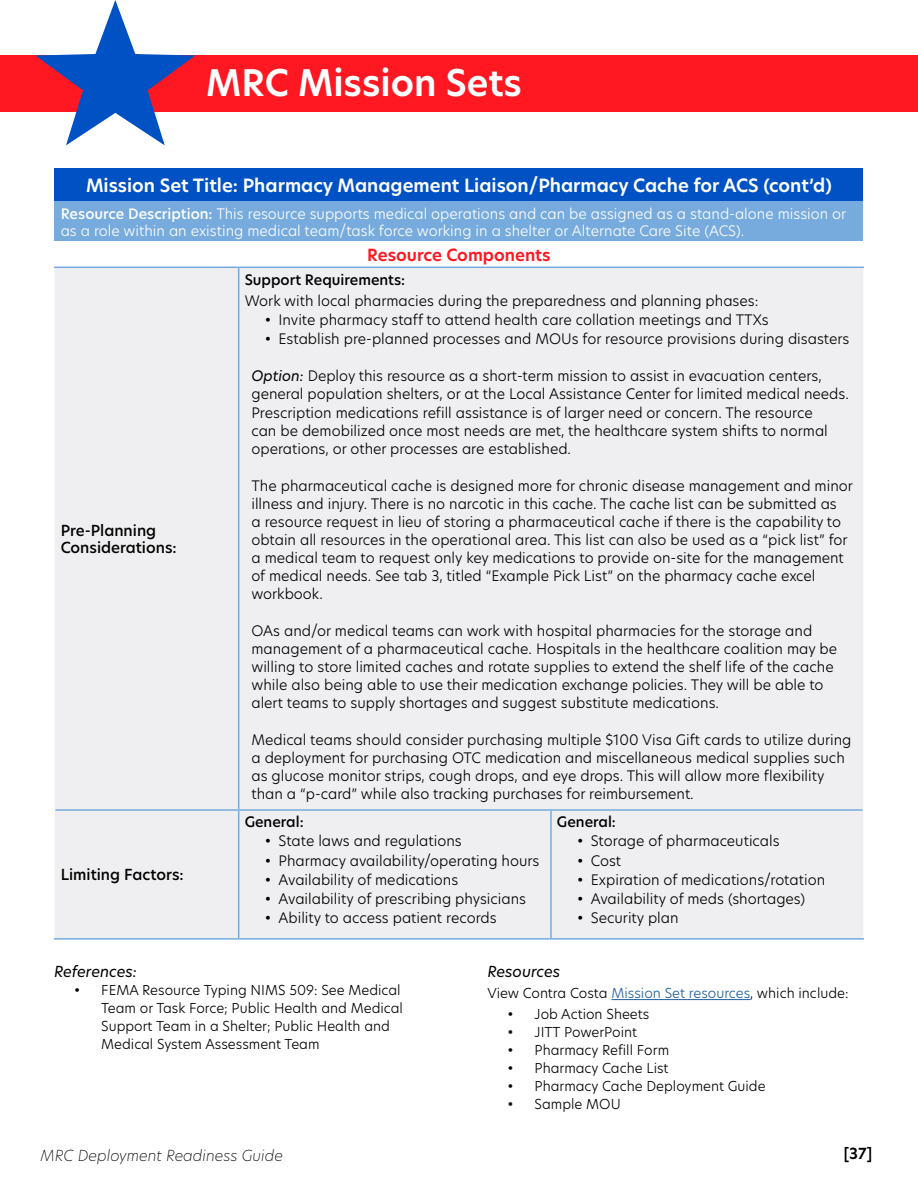
<style>
.page{position:relative;width:918px;height:1188px;background:#fff}
.page>*{position:absolute;margin:0;border:0;box-sizing:border-box;transform-origin:0 0}
.t1{font:600 36px "Hero New";color:#fff}
.t2{font:600 18px "Hero New";color:#fff}
.t3{font:600 16.5px "Hero New";color:#ff1721}
.t4{font:500 15px/16.5px "Hero New";color:#000}
.t5{font:italic 200 15px "Hero New";color:#000}
.t6{font:italic 15px "Hero New";color:#000}
.t7{font:600 15px "Hero New";color:#000}
.t8{font:300 14.25px/18px "Hero New";color:#000}
.t9{font:300 14.25px/17.1px "Hero New";color:#fff}
.t10{font:500 14.25px "Hero New";color:#000}
.t11{font:300 13.5px/18px "Hero New";color:#000}
.s1{font-weight:500}
.s2{font-weight:400;font-style:italic}
.s3{color:#215e9e}
</style>
<div class="page">
<div style="left:0;top:55px;width:918px;height:56px;background:#ff1721"></div>
<svg style="left:33px;top:0;width:164px;height:146px"></svg>
<div style="left:55px;top:169px;width:808px;height:32px;background:#0051c4"></div>
<div style="left:55px;top:201px;width:808px;height:41px;background:#77abde"></div>
<div style="left:55px;top:268px;width:808px;height:670px;background:#efeff1"></div>
<hr style="left:54px;top:267px;width:185px;height:1px;background:#77abde">
<hr style="left:239px;top:267px;width:312px;height:1px;background:#77abde">
<hr style="left:551px;top:267px;width:313px;height:1px;background:#77abde">
<hr style="left:56px;top:809px;width:183px;height:2px;background:#77abde">
<hr style="left:239px;top:809px;width:312px;height:2px;background:#77abde">
<hr style="left:551px;top:809px;width:311px;height:2px;background:#77abde">
<hr style="left:54px;top:938px;width:185px;height:2px;background:#77abde">
<hr style="left:239px;top:938px;width:312px;height:2px;background:#77abde">
<hr style="left:551px;top:938px;width:313px;height:2px;background:#77abde">
<hr style="left:238px;top:268px;width:1px;height:541px;background:#77abde">
<hr style="left:238px;top:811px;width:1px;height:127px;background:#77abde">
<hr style="left:550px;top:811px;width:2px;height:127px;background:#77abde">
<hr style="left:611px;top:999px;width:139px;height:1px;background:#215e9e">
<h1 class="t1" style="left:206px;top:58px;width:317px">MRC Mission Sets</h1>
<p class="t2" style="left:86px;top:173px;width:747px">Mission Set Title: Pharmacy Management Liaison/Pharmacy Cache for ACS (cont’d)</p>
<p class="t9" style="left:61px;top:204px;width:787px"><span class="s1">Resource Description:</span> This resource supports medical operations and can be assigned as a stand-alone mission or as a role within an existing medical team/task force working in a shelter or Alternate Care Site (ACS).</p>
<p class="t3" style="left:367px;top:244px;width:185px">Resource Components</p>
<p class="t4" style="left:61px;top:522px;width:118px">Pre-Planning<br>Considerations:</p>
<p class="t4" style="left:61px;top:867px;width:125px">Limiting Factors:</p>
<p class="t10" style="left:245px;top:270px;width:162px">Support Requirements:</p>
<p class="t8" style="left:245px;top:291px;width:515px">Work with local pharmacies during the preparedness and planning phases:</p>
<p class="t8" style="left:265px;top:310px;width:505px">• Invite pharmacy staff to attend health care collation meetings and TTXs</p>
<p class="t8" style="left:265px;top:329px;width:586px">• Establish pre-planned processes and MOUs for resource provisions during disasters</p>
<p class="t8" style="left:251px;top:366px;width:599px"><span class="s2">Option:</span> Deploy this resource as a short-term mission to assist in evacuation centers, general population shelters, or at the Local Assistance Center for limited medical needs.<br>Prescription medications refill assistance is of larger need or concern. The resource<br>can be demobilized once most needs are met, the healthcare system shifts to normal operations, or other processes are established.</p>
<p class="t8" style="left:251px;top:477px;width:603px">The pharmaceutical cache is designed more for chronic disease management and minor illness and injury. There is no narcotic in this cache. The cache list can be submitted as<br>a resource request in lieu of storing a pharmaceutical cache if there is the capability to obtain all resources in the operational area. This list can also be used as a “pick list” for a medical team to request only key medications to provide on-site for the management of medical needs. See tab 3, titled “Example Pick List” on the pharmacy cache excel workbook.</p>
<p class="t8" style="left:251px;top:622px;width:587px">OAs and/or medical teams can work with hospital pharmacies for the storage and management of a pharmaceutical cache. Hospitals in the healthcare coalition may be willing to store limited caches and rotate supplies to extend the shelf life of the cache while also being able to use their medication exchange policies. They will be able to alert teams to supply shortages and suggest substitute medications.</p>
<p class="t8" style="left:251px;top:731px;width:602px">Medical teams should consider purchasing multiple $100 Visa Gift cards to utilize during a deployment for purchasing OTC medication and miscellaneous medical supplies such as glucose monitor strips, cough drops, and eye drops. This will allow more flexibility than a “p-card” while also tracking purchases for reimbursement.</p>
<p class="t10" style="left:245px;top:812px;width:61px">General:</p>
<p class="t8" style="left:265px;top:832px;width:198px">• State laws and regulations</p>
<p class="t8" style="left:265px;top:851px;width:276px">• Pharmacy availability/operating hours</p>
<p class="t8" style="left:265px;top:870px;width:195px">• Availability of medications</p>
<p class="t8" style="left:265px;top:889px;width:263px">• Availability of prescribing physicians</p>
<p class="t8" style="left:265px;top:908px;width:233px">• Ability to access patient records</p>
<p class="t10" style="left:557px;top:812px;width:61px">General:</p>
<p class="t8" style="left:577px;top:832px;width:204px">• Storage of pharmaceuticals</p>
<p class="t8" style="left:577px;top:851px;width:46px">• Cost</p>
<p class="t8" style="left:577px;top:870px;width:249px">• Expiration of medications/rotation</p>
<p class="t8" style="left:577px;top:889px;width:229px">• Availability of meds (shortages)</p>
<p class="t8" style="left:577px;top:908px;width:103px">• Security plan</p>
<p class="t6" style="left:54px;top:961px;width:84px">References:</p>
<p class="t11" style="left:101px;top:981px;width:303px;text-indent:-27px">• FEMA Resource Typing NIMS 509: See Medical Team or Task Force; Public Health and Medical Support Team in a Shelter; Public Health and Medical System Assessment Team</p>
<p class="t6" style="left:487px;top:961px;width:74px">Resources</p>
<p class="t11" style="left:487px;top:984px;width:363px">View Contra Costa <span class="s3">Mission Set resources</span>, which include:</p>
<p class="t11" style="left:508px;top:1005px;width:143px">• Job Action Sheets</p>
<p class="t11" style="left:508px;top:1023px;width:131px">• JITT PowerPoint</p>
<p class="t11" style="left:508px;top:1041px;width:163px">• Pharmacy Refill Form</p>
<p class="t11" style="left:508px;top:1059px;width:163px">• Pharmacy Cache List</p>
<p class="t11" style="left:508px;top:1077px;width:260px">• Pharmacy Cache Deployment Guide</p>
<p class="t11" style="left:508px;top:1095px;width:115px">• Sample MOU</p>
<p class="t5" style="left:40px;top:1145px;width:244px">MRC Deployment Readiness Guide</p>
<p class="t7" style="left:844px;top:1143px;width:30px">[37]</p>
</div>
